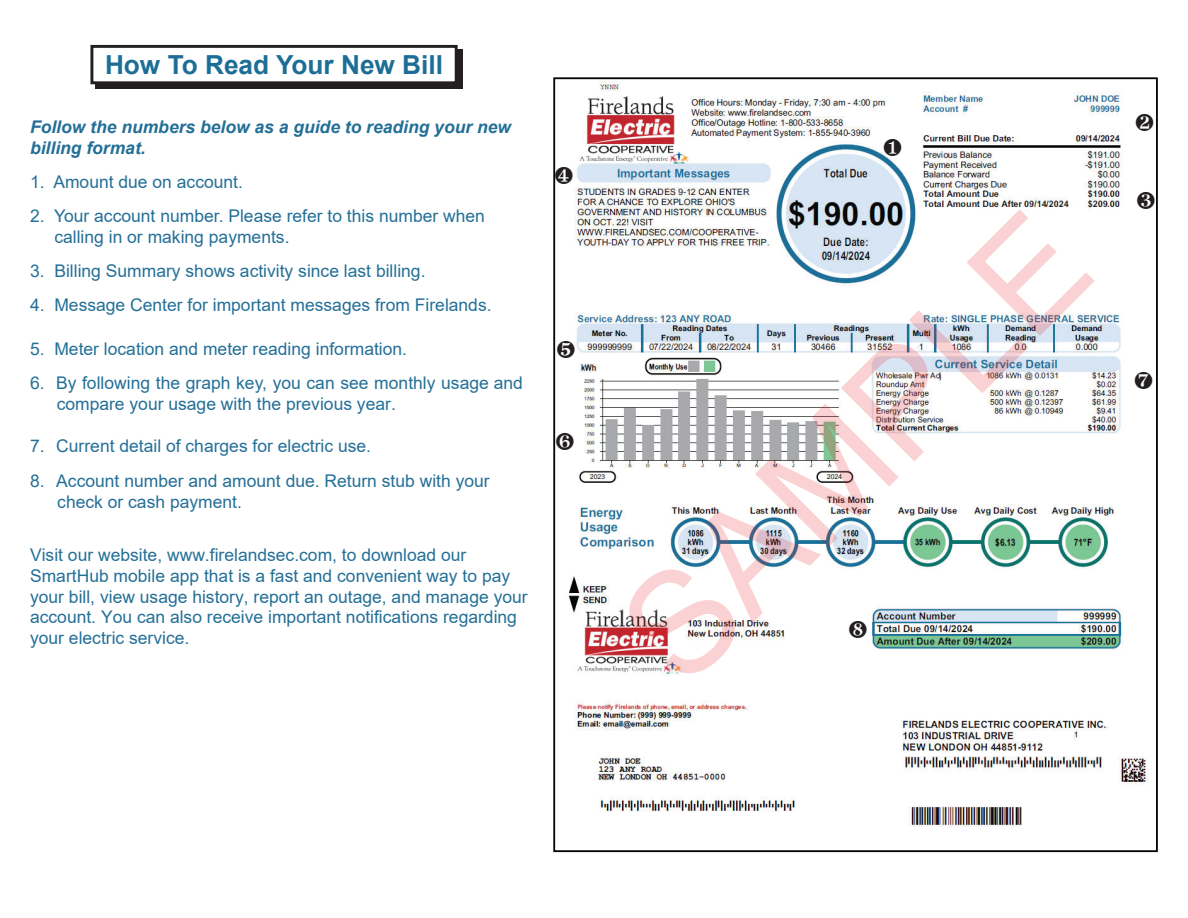
<style>
.page{position:relative;width:1188px;height:918px;background:#fff}
.page>*{position:absolute;margin:0;border:0;box-sizing:border-box;transform-origin:0 0}
.t1{font:145.05px "Arial";color:rgb(237 29 35/.2)}
.t2{font:700 26.25px "Arial";color:#1d6e97}
.t3{font:500 24.9px "Z Dingbats";color:#231f20}
.t4{font:17.55px/21px "Arial";color:#246f97}
.t5{font:italic 700 17.55px/21px "Arial";color:#246f97}
</style>
<div class="page">
<img style="left:568px;top:81px;width:581px;height:746px">
<div style="left:96px;top:49px;width:367px;height:40px;background:#231f20"></div>
<div style="left:92px;top:46px;width:364px;height:37px;background:#fff"></div>
<div style="left:90px;top:45px;width:368px;height:39px;border:3px solid #231f20"></div>
<svg style="left:884px;top:138px;width:17px;height:18px"></svg>
<svg style="left:1137px;top:191px;width:12px;height:18px"></svg>
<svg style="left:1135px;top:371px;width:14px;height:18px"></svg>
<svg style="left:555px;top:167px;width:18px;height:18px"></svg>
<svg style="left:568px;top:341px;width:7px;height:17px"></svg>
<svg style="left:568px;top:432px;width:6px;height:18px"></svg>
<svg style="left:849px;top:620px;width:18px;height:18px"></svg>
<h2 class="t2" style="left:105px;top:46px;width:340px">How To Read Your New Bill</h2>
<p class="t5" style="left:30px;top:117px;width:482px">Follow the numbers below as a guide to reading your new billing format.</p>
<p class="t4" style="left:30px;top:171px;width:214px">1. Amount due on account.</p>
<p class="t4" style="left:54px;top:205px;width:432px;text-indent:-24px">2. Your account number. Please refer to this number when calling in or making payments.</p>
<p class="t4" style="left:30px;top:260px;width:397px">3. Billing Summary shows activity since last billing.</p>
<p class="t4" style="left:30px;top:294px;width:463px">4. Message Center for important messages from Firelands.</p>
<p class="t4" style="left:30px;top:338px;width:379px">5. Meter location and meter reading information.</p>
<p class="t4" style="left:57px;top:372px;width:468px;text-indent:-27px">6. By following the graph key, you can see monthly usage and compare your usage with the previous year.</p>
<p class="t4" style="left:30px;top:435px;width:343px">7. Current detail of charges for electric use.</p>
<p class="t4" style="left:57px;top:470px;width:434px;text-indent:-27px">8. Account number and amount due. Return stub with your check or cash payment.</p>
<p class="t4" style="left:30px;top:544px;width:499px">Visit our website, www.firelandsec.com, to download our SmartHub mobile app that is a fast and convenient way to pay your bill, view usage history, report an outage, and manage your account. You can also receive important notifications regarding your electric service.</p>
<h1 class="t1" style="left:577px;top:585px;width:590px;rotate:-45deg">SAMPLE</h1>
<h3 class="t3" style="left:1135px;top:111px;width:21px">•</h3>
</div>
